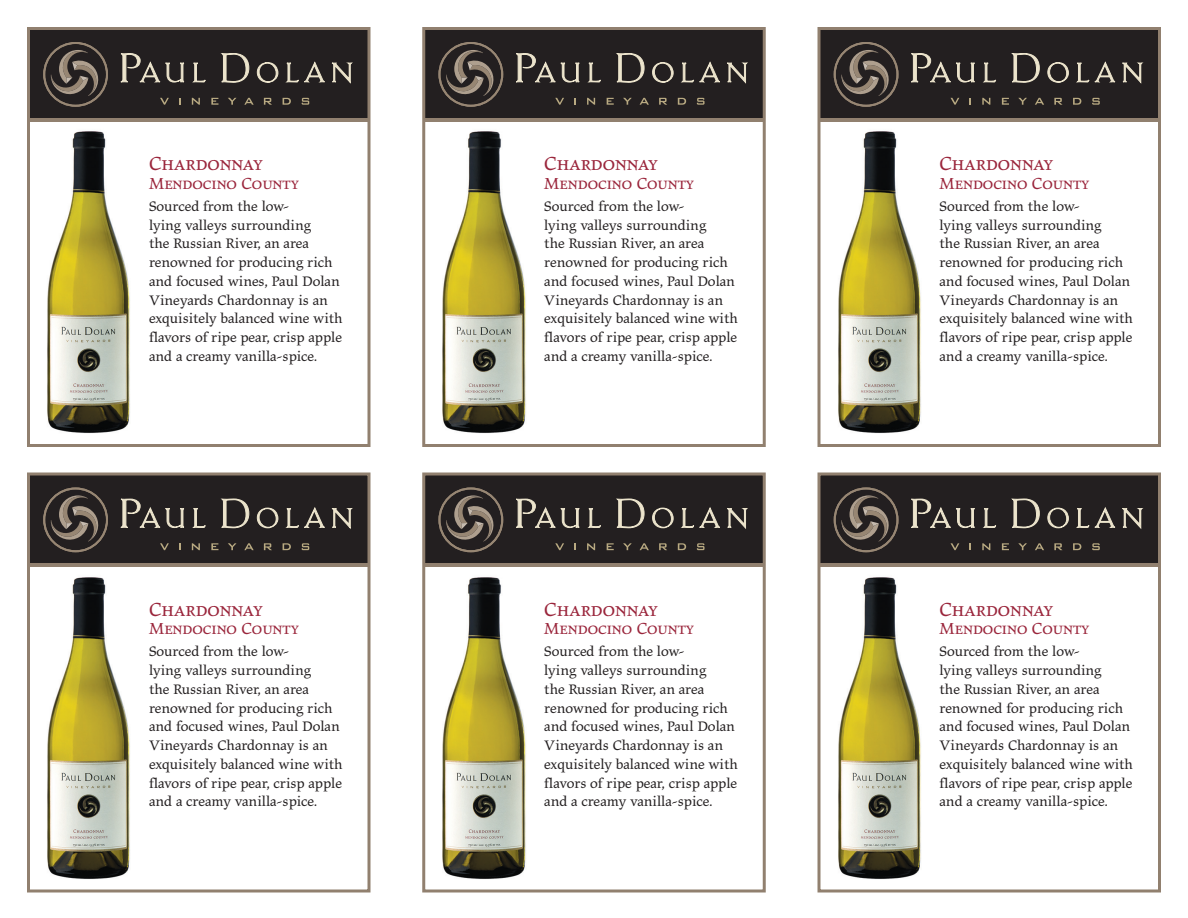
<style>
.page{position:relative;width:1188px;height:918px;background:#fff}
.page>*{position:absolute;margin:0;border:0;box-sizing:border-box;transform-origin:0 0}
.t1{font:19.5px "Elysium Small Caps Plain";color:#9a253b}
.t2{font:16.5px "Elysium Small Caps Plain";color:#9a253b}
.t3{font:14.25px/18.8px "Elysium Book Plain";color:#231f20}
</style>
<div class="page">
<div style="left:818px;top:28px;width:342px;height:92px;background:#231f20"></div>
<div style="left:423px;top:28px;width:342px;height:92px;background:#231f20"></div>
<div style="left:28px;top:28px;width:342px;height:92px;background:#231f20"></div>
<div style="left:28px;top:473px;width:342px;height:92px;background:#231f20"></div>
<div style="left:423px;top:473px;width:342px;height:92px;background:#231f20"></div>
<div style="left:818px;top:473px;width:342px;height:92px;background:#231f20"></div>
<div style="left:818px;top:27px;width:343px;height:420px;border:3px solid #91806f"></div>
<hr style="left:819px;top:118px;width:342px;height:3px;background:#91806f">
<div style="left:422px;top:27px;width:344px;height:420px;border:3px solid #91806f"></div>
<hr style="left:423px;top:118px;width:342px;height:3px;background:#91806f">
<div style="left:27px;top:27px;width:343px;height:420px;border:3px solid #91806f"></div>
<hr style="left:28px;top:118px;width:342px;height:3px;background:#91806f">
<div style="left:27px;top:472px;width:343px;height:420px;border:3px solid #91806f"></div>
<hr style="left:28px;top:564px;width:342px;height:3px;background:#91806f">
<div style="left:422px;top:472px;width:344px;height:420px;border:3px solid #91806f"></div>
<hr style="left:423px;top:564px;width:342px;height:3px;background:#91806f">
<div style="left:818px;top:472px;width:343px;height:420px;border:3px solid #91806f"></div>
<hr style="left:819px;top:564px;width:342px;height:3px;background:#91806f">
<svg style="left:911px;top:53px;width:64px;height:30px"></svg>
<svg style="left:983px;top:62px;width:14px;height:21px"></svg>
<svg style="left:1011px;top:53px;width:29px;height:30px"></svg>
<svg style="left:1047px;top:62px;width:22px;height:21px"></svg>
<svg style="left:1077px;top:61px;width:39px;height:22px"></svg>
<svg style="left:1122px;top:62px;width:21px;height:22px"></svg>
<svg style="left:951px;top:98px;width:8px;height:7px"></svg>
<svg style="left:969px;top:98px;width:2px;height:7px"></svg>
<svg style="left:982px;top:98px;width:8px;height:7px"></svg>
<svg style="left:1002px;top:98px;width:7px;height:7px"></svg>
<svg style="left:1018px;top:98px;width:9px;height:7px"></svg>
<svg style="left:1035px;top:98px;width:9px;height:7px"></svg>
<svg style="left:1054px;top:98px;width:9px;height:7px"></svg>
<svg style="left:1073px;top:98px;width:8px;height:7px"></svg>
<svg style="left:1092px;top:98px;width:8px;height:7px"></svg>
<svg style="left:835px;top:43px;width:62px;height:63px"></svg>
<div style="left:834px;top:42px;width:64px;height:65px;border:2px solid #978673;border-radius:50%"></div>
<svg style="left:841px;top:50px;width:50px;height:47px"></svg>
<img style="left:838px;top:131px;width:83px;height:302px">
<svg style="left:516px;top:53px;width:64px;height:30px"></svg>
<svg style="left:588px;top:62px;width:13px;height:21px"></svg>
<svg style="left:616px;top:53px;width:29px;height:30px"></svg>
<svg style="left:652px;top:62px;width:22px;height:21px"></svg>
<svg style="left:681px;top:61px;width:67px;height:23px"></svg>
<svg style="left:555px;top:98px;width:9px;height:7px"></svg>
<svg style="left:574px;top:98px;width:2px;height:7px"></svg>
<svg style="left:587px;top:98px;width:8px;height:7px"></svg>
<svg style="left:607px;top:98px;width:7px;height:7px"></svg>
<svg style="left:623px;top:98px;width:9px;height:7px"></svg>
<svg style="left:640px;top:98px;width:9px;height:7px"></svg>
<svg style="left:659px;top:98px;width:8px;height:7px"></svg>
<svg style="left:678px;top:98px;width:8px;height:7px"></svg>
<svg style="left:697px;top:98px;width:8px;height:7px"></svg>
<svg style="left:439px;top:43px;width:63px;height:63px"></svg>
<div style="left:438px;top:42px;width:65px;height:65px;border:2px solid #978673;border-radius:50%"></div>
<svg style="left:446px;top:50px;width:50px;height:47px"></svg>
<img style="left:442px;top:131px;width:84px;height:302px">
<svg style="left:120px;top:53px;width:65px;height:30px"></svg>
<svg style="left:193px;top:62px;width:13px;height:21px"></svg>
<svg style="left:220px;top:53px;width:29px;height:30px"></svg>
<svg style="left:256px;top:62px;width:23px;height:21px"></svg>
<svg style="left:286px;top:61px;width:39px;height:22px"></svg>
<svg style="left:331px;top:62px;width:21px;height:22px"></svg>
<svg style="left:160px;top:98px;width:9px;height:7px"></svg>
<svg style="left:192px;top:98px;width:8px;height:7px"></svg>
<svg style="left:211px;top:98px;width:7px;height:7px"></svg>
<svg style="left:228px;top:98px;width:8px;height:7px"></svg>
<svg style="left:244px;top:98px;width:10px;height:7px"></svg>
<svg style="left:264px;top:98px;width:8px;height:7px"></svg>
<svg style="left:283px;top:98px;width:8px;height:7px"></svg>
<svg style="left:302px;top:98px;width:7px;height:7px"></svg>
<svg style="left:44px;top:43px;width:63px;height:63px"></svg>
<div style="left:43px;top:42px;width:65px;height:65px;border:2px solid #978673;border-radius:50%"></div>
<svg style="left:51px;top:50px;width:50px;height:47px"></svg>
<img style="left:47px;top:131px;width:83px;height:302px">
<svg style="left:120px;top:499px;width:64px;height:29px"></svg>
<svg style="left:193px;top:508px;width:13px;height:20px"></svg>
<svg style="left:221px;top:499px;width:28px;height:29px"></svg>
<svg style="left:256px;top:507px;width:23px;height:22px"></svg>
<svg style="left:286px;top:507px;width:39px;height:21px"></svg>
<svg style="left:331px;top:508px;width:21px;height:21px"></svg>
<svg style="left:160px;top:543px;width:9px;height:7px"></svg>
<svg style="left:192px;top:543px;width:8px;height:7px"></svg>
<svg style="left:211px;top:543px;width:7px;height:7px"></svg>
<svg style="left:228px;top:543px;width:9px;height:7px"></svg>
<svg style="left:244px;top:543px;width:10px;height:7px"></svg>
<svg style="left:264px;top:543px;width:8px;height:7px"></svg>
<svg style="left:283px;top:543px;width:8px;height:7px"></svg>
<svg style="left:302px;top:543px;width:7px;height:7px"></svg>
<svg style="left:44px;top:488px;width:63px;height:63px"></svg>
<div style="left:43px;top:487px;width:65px;height:65px;border:2px solid #978673;border-radius:50%"></div>
<svg style="left:51px;top:495px;width:50px;height:47px"></svg>
<img style="left:47px;top:577px;width:83px;height:302px">
<svg style="left:516px;top:499px;width:64px;height:29px"></svg>
<svg style="left:588px;top:508px;width:13px;height:20px"></svg>
<svg style="left:616px;top:499px;width:29px;height:29px"></svg>
<svg style="left:652px;top:507px;width:22px;height:22px"></svg>
<svg style="left:681px;top:507px;width:67px;height:22px"></svg>
<svg style="left:555px;top:543px;width:9px;height:7px"></svg>
<svg style="left:574px;top:543px;width:2px;height:7px"></svg>
<svg style="left:587px;top:543px;width:8px;height:7px"></svg>
<svg style="left:607px;top:543px;width:7px;height:7px"></svg>
<svg style="left:623px;top:543px;width:9px;height:7px"></svg>
<svg style="left:640px;top:543px;width:9px;height:7px"></svg>
<svg style="left:659px;top:543px;width:8px;height:7px"></svg>
<svg style="left:678px;top:543px;width:8px;height:7px"></svg>
<svg style="left:697px;top:543px;width:8px;height:7px"></svg>
<svg style="left:439px;top:488px;width:63px;height:63px"></svg>
<div style="left:438px;top:487px;width:65px;height:65px;border:2px solid #978673;border-radius:50%"></div>
<svg style="left:446px;top:495px;width:50px;height:47px"></svg>
<img style="left:442px;top:577px;width:84px;height:302px">
<svg style="left:911px;top:499px;width:64px;height:29px"></svg>
<svg style="left:983px;top:508px;width:14px;height:20px"></svg>
<svg style="left:1011px;top:499px;width:29px;height:29px"></svg>
<svg style="left:1047px;top:507px;width:22px;height:22px"></svg>
<svg style="left:1077px;top:507px;width:39px;height:21px"></svg>
<svg style="left:1122px;top:508px;width:21px;height:21px"></svg>
<svg style="left:951px;top:543px;width:8px;height:7px"></svg>
<svg style="left:969px;top:543px;width:2px;height:7px"></svg>
<svg style="left:982px;top:543px;width:8px;height:7px"></svg>
<svg style="left:1002px;top:543px;width:7px;height:7px"></svg>
<svg style="left:1018px;top:543px;width:9px;height:7px"></svg>
<svg style="left:1035px;top:543px;width:9px;height:7px"></svg>
<svg style="left:1054px;top:543px;width:8px;height:7px"></svg>
<svg style="left:1073px;top:543px;width:8px;height:7px"></svg>
<svg style="left:1092px;top:543px;width:8px;height:7px"></svg>
<svg style="left:835px;top:488px;width:62px;height:63px"></svg>
<div style="left:834px;top:487px;width:64px;height:65px;border:2px solid #978673;border-radius:50%"></div>
<svg style="left:841px;top:495px;width:50px;height:47px"></svg>
<img style="left:838px;top:577px;width:83px;height:302px">
<h1 class="t1" style="left:149px;top:152px;width:115px">Chardonnay</h1>
<p class="t2" style="left:149px;top:173px;width:151px">Mendocino County</p>
<p class="t3" style="left:149px;top:197px;width:195px">Sourced from the low-<br>lying valleys surrounding<br>the Russian River, an area renowned for producing rich and focused wines, Paul Dolan<br>Vineyards Chardonnay is an exquisitely balanced wine with flavors of ripe pear, crisp apple and a creamy vanilla-spice.</p>
<h1 class="t1" style="left:149px;top:597px;width:115px">Chardonnay</h1>
<p class="t2" style="left:149px;top:619px;width:151px">Mendocino County</p>
<p class="t3" style="left:149px;top:642px;width:195px">Sourced from the low-<br>lying valleys surrounding<br>the Russian River, an area renowned for producing rich and focused wines, Paul Dolan<br>Vineyards Chardonnay is an exquisitely balanced wine with flavors of ripe pear, crisp apple and a creamy vanilla-spice.</p>
<h1 class="t1" style="left:544px;top:152px;width:115px">Chardonnay</h1>
<p class="t2" style="left:544px;top:173px;width:151px">Mendocino County</p>
<p class="t3" style="left:544px;top:197px;width:195px">Sourced from the low-<br>lying valleys surrounding<br>the Russian River, an area renowned for producing rich and focused wines, Paul Dolan<br>Vineyards Chardonnay is an exquisitely balanced wine with flavors of ripe pear, crisp apple and a creamy vanilla-spice.</p>
<h1 class="t1" style="left:544px;top:597px;width:115px">Chardonnay</h1>
<p class="t2" style="left:544px;top:619px;width:151px">Mendocino County</p>
<p class="t3" style="left:544px;top:642px;width:195px">Sourced from the low-<br>lying valleys surrounding<br>the Russian River, an area renowned for producing rich and focused wines, Paul Dolan<br>Vineyards Chardonnay is an exquisitely balanced wine with flavors of ripe pear, crisp apple and a creamy vanilla-spice.</p>
<h1 class="t1" style="left:940px;top:152px;width:115px">Chardonnay</h1>
<p class="t2" style="left:940px;top:173px;width:151px">Mendocino County</p>
<p class="t3" style="left:940px;top:197px;width:195px">Sourced from the low-<br>lying valleys surrounding<br>the Russian River, an area renowned for producing rich and focused wines, Paul Dolan<br>Vineyards Chardonnay is an exquisitely balanced wine with flavors of ripe pear, crisp apple and a creamy vanilla-spice.</p>
<h1 class="t1" style="left:940px;top:597px;width:115px">Chardonnay</h1>
<p class="t2" style="left:940px;top:619px;width:151px">Mendocino County</p>
<p class="t3" style="left:940px;top:642px;width:195px">Sourced from the low-<br>lying valleys surrounding<br>the Russian River, an area renowned for producing rich and focused wines, Paul Dolan<br>Vineyards Chardonnay is an exquisitely balanced wine with flavors of ripe pear, crisp apple and a creamy vanilla-spice.</p>
</div>
